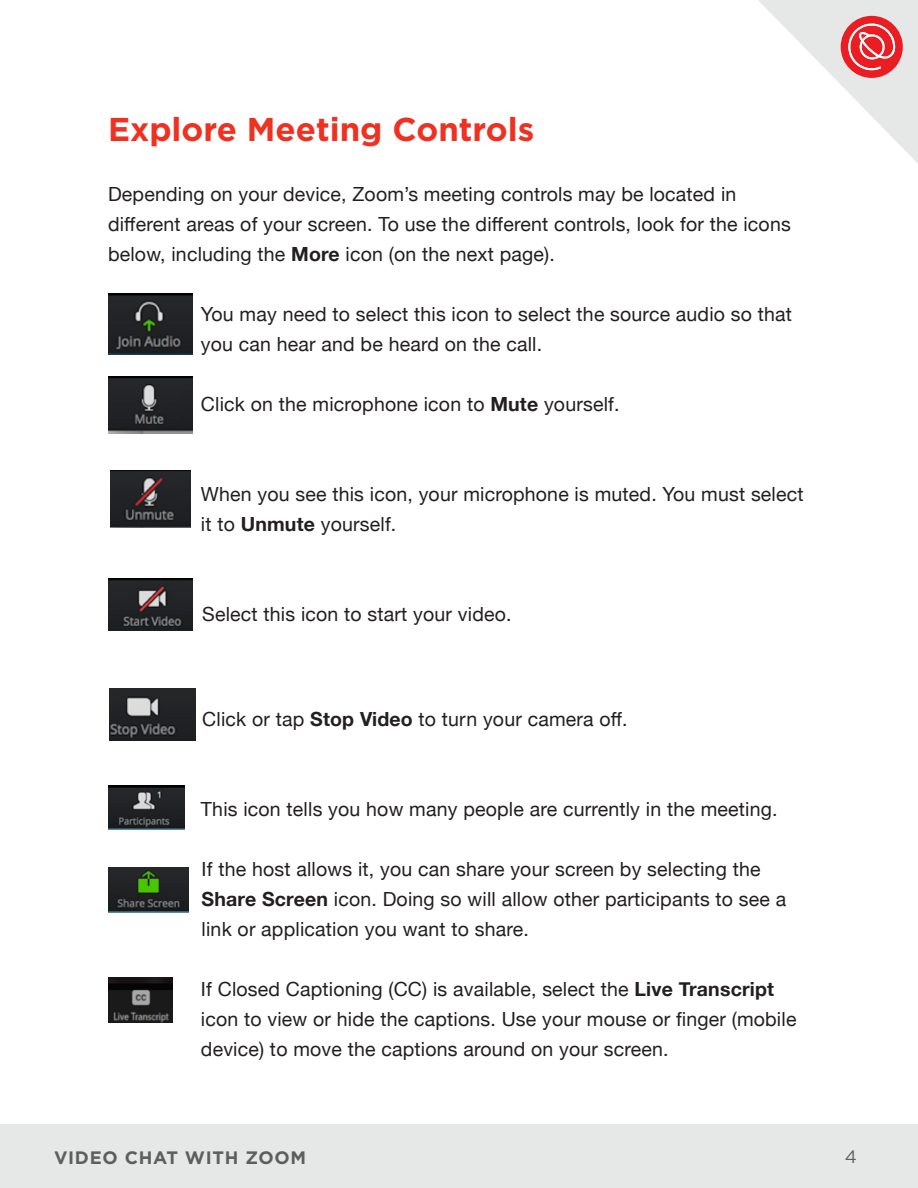
<style>
.page{position:relative;width:918px;height:1188px;background:#fff}
.page>*{position:absolute;margin:0;border:0;box-sizing:border-box;transform-origin:0 0}
.t1{font:700 33px "Gotham";color:#ef3122}
.body_copy{font:19.5px/30px "Helvetica Neue";letter-spacing:.01em;color:#231f20}
.t2{font:700 18px "Gotham";letter-spacing:.04em;color:#5e5e5e}
.t3{font:18px "Gotham";color:#5e5e5e}
.s1{font-weight:700}
</style>
<div class="page">
<div style="left:0;top:1124px;width:918px;height:64px;background:#e5e8e7"></div>
<svg style="left:758px;top:0;width:160px;height:163px"></svg>
<img style="left:108px;top:377px;width:84px;height:56px">
<img style="left:110px;top:471px;width:80px;height:56px">
<img style="left:109px;top:579px;width:84px;height:52px">
<img style="left:109px;top:688px;width:87px;height:53px">
<img style="left:108px;top:785px;width:77px;height:44px">
<img style="left:108px;top:868px;width:80px;height:44px">
<img style="left:108px;top:977px;width:65px;height:45px">
<img style="left:108px;top:293px;width:84px;height:62px">
<p class="t1" style="left:108px;top:107px;width:428px">Explore Meeting Controls</p>
<p class="body_copy" style="left:108px;top:180px;width:684px">Depending on your device, Zoom’s meeting controls may be located in different areas of your screen. To use the different controls, look for the icons below, including the <span class="s1">More</span> icon (on the next page).</p>
<p class="body_copy" style="left:201px;top:300px;width:593px">You may need to select this icon to select the source audio so that you can hear and be heard on the call.</p>
<p class="body_copy" style="left:201px;top:390px;width:420px">Click on the microphone icon to <span class="s1">Mute</span> yourself.</p>
<p class="body_copy" style="left:201px;top:480px;width:604px">When you see this icon, your microphone is muted. You must select it to <span class="s1">Unmute</span> yourself.</p>
<p class="body_copy" style="left:202px;top:600px;width:311px">Select this icon to start your video.</p>
<p class="body_copy" style="left:202px;top:705px;width:427px">Click or tap <span class="s1">Stop Video</span> to turn your camera off.</p>
<p class="body_copy" style="left:201px;top:795px;width:578px">This icon tells you how many people are currently in the meeting.</p>
<p class="body_copy" style="left:202px;top:855px;width:586px">If the host allows it, you can share your screen by selecting the<br><span class="s1">Share Screen</span> icon. Doing so will allow other participants to see a link or application you want to share.</p>
<p class="body_copy" style="left:201px;top:975px;width:597px">If Closed Captioning (CC) is available, select the <span class="s1">Live Transcript </span>icon to view or hide the captions. Use your mouse or finger (mobile device) to move the captions around on your screen.</p>
<p class="t2" style="left:54px;top:1146px;width:254px">VIDEO CHAT WITH ZOOM</p>
<p class="t3" style="left:845px;top:1145px;width:14px">4</p>
</div>
